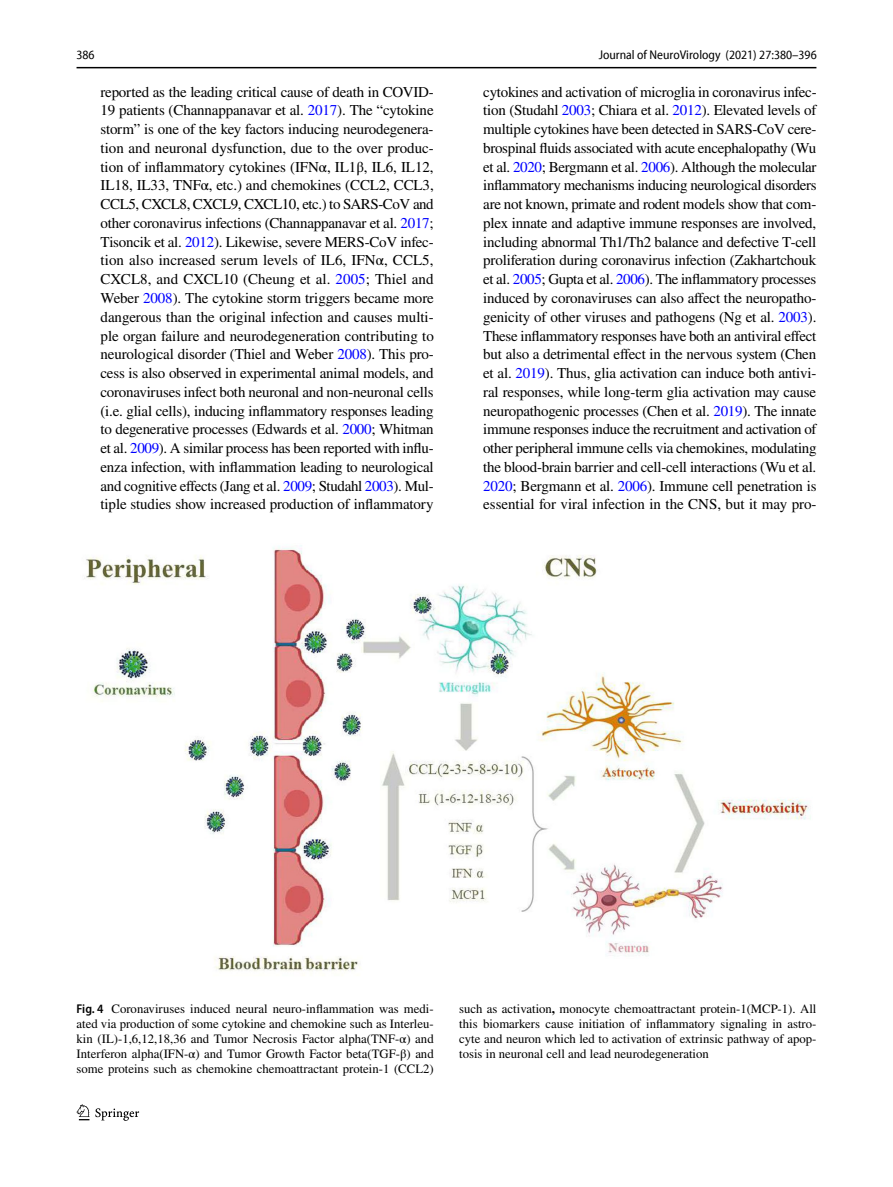
<style>
.page{position:relative;width:893px;height:1187px;background:#fff}
.page>*{position:absolute;margin:0;border:0;box-sizing:border-box;transform-origin:0 0}
.t1{font:15px/18.8px "STIX";letter-spacing:-.01em;color:#000;text-align:justify}
.t2{font:12.75px/15px "STIX";color:#000;text-align:justify}
.t3{font:semi-condensed 12.75px "Myriad Pro Unic";color:#000}
.s1{color:#00f}
.s2{font-family:"Myriad Pro";font-weight:600;font-stretch:semi-condensed}
.s3{font-weight:700}
</style>
<div class="page">
<hr style="left:77px;top:67px;width:739px;height:1px;background:#000">
<img style="left:84px;top:545px;width:727px;height:426px">
<svg style="left:77px;top:1104px;width:12px;height:16px"></svg>
<svg style="left:95px;top:1108px;width:44px;height:12px"></svg>
<p class="t3" style="left:77px;top:50px;width:20px">386</p>
<p class="t3" style="left:599px;top:50px;width:220px">Journal of NeuroVirology (2021) 27:380–396</p>
<p class="t1" style="left:101px;top:83px;width:335px">reported as the leading critical cause of death in COVID-19 patients (Channappanavar et al. <span class="s1">2017</span>). The “cytokine storm” is one of the key factors inducing neurodegenera&shy;tion and neuronal dysfunction, due to the over produc&shy;tion of inflammatory cytokines (IFNα, IL1β, IL6, IL12, IL18, IL33, TNFα, etc.) and chemokines (CCL2, CCL3, CCL5, CXCL8, CXCL9, CXCL10, etc.) to SARS-CoV and other coronavirus infections (Channappanavar et al. <span class="s1">2017</span>; Tisoncik et al. <span class="s1">2012</span>). Likewise, severe MERS-CoV infec&shy;tion also increased serum levels of IL6, IFNα, CCL5, CXCL8, and CXCL10 (Cheung et al. <span class="s1">2005</span>; Thiel and Weber <span class="s1">2008</span>). The cytokine storm triggers became more dangerous than the original infection and causes multi&shy;ple organ failure and neurodegeneration contributing to neurological disorder (Thiel and Weber <span class="s1">2008</span>). This pro&shy;cess is also observed in experimental animal models, and coronaviruses infect both neuronal and non-neuronal cells (i.e. glial cells), inducing inflammatory responses leading to degenerative processes (Edwards et al. <span class="s1">2000</span>; Whitman et al. <span class="s1">2009</span>). A similar process has been reported with influ&shy;enza infection, with inflammation leading to neurological and cognitive effects (Jang et al. <span class="s1">2009</span>; Studahl <span class="s1">2003</span>). Mul&shy;tiple studies show increased production of inflammatory</p>
<p class="t1" style="left:483px;top:83px;width:335px">cytokines and activation of microglia in coronavirus infec&shy;tion (Studahl <span class="s1">2003</span>; Chiara et al. <span class="s1">2012</span>). Elevated levels of multiple cytokines have been detected in SARS-CoV cere&shy;brospinal fluids associated with acute encephalopathy (Wu et al. <span class="s1">2020</span>; Bergmann et al. <span class="s1">2006</span>). Although the molecular inflammatory mechanisms inducing neurological disorders are not known, primate and rodent models show that com&shy;plex innate and adaptive immune responses are involved, including abnormal Th1/Th2 balance and defective T-cell proliferation during coronavirus infection (Zakhartchouk et al. <span class="s1">2005</span>; Gupta et al. <span class="s1">2006</span>). The inflammatory processes induced by coronaviruses can also affect the neuropatho&shy;genicity of other viruses and pathogens (Ng et al. <span class="s1">2003</span>).<br>These inflammatory responses have both an antiviral effect but also a detrimental effect in the nervous system (Chen et al. <span class="s1">2019</span>). Thus, glia activation can induce both antivi&shy;ral responses, while long-term glia activation may cause neuropathogenic processes (Chen et al. <span class="s1">2019</span>). The innate immune responses induce the recruitment and activation of other peripheral immune cells via chemokines, modulating the blood-brain barrier and cell-cell interactions (Wu et al.<br><span class="s1">2020</span>; Bergmann et al. <span class="s1">2006</span>). Immune cell penetration is essential for viral infection in the CNS, but it may pro-</p>
<p class="t2" style="left:77px;top:1001px;width:359px"><span class="s2">Fig. 4</span> Coronaviruses induced neural neuro-inflammation was medi&shy;ated via production of some cytokine and chemokine such as Interleu&shy;kin (IL)-1,6,12,18,36 and Tumor Necrosis Factor alpha(TNF-α) and Interferon alpha(IFN-α) and Tumor Growth Factor beta(TGF-β) and some proteins such as chemokine chemoattractant protein-1 (CCL2)</p>
<p class="t2" style="left:459px;top:1001px;width:359px">such as activation<span class="s3">,</span> monocyte chemoattractant protein-1(MCP-1). All this biomarkers cause initiation of inflammatory signaling in astro&shy;cyte and neuron which led to activation of extrinsic pathway of apop&shy;tosis in neuronal cell and lead neurodegeneration</p>
</div>
